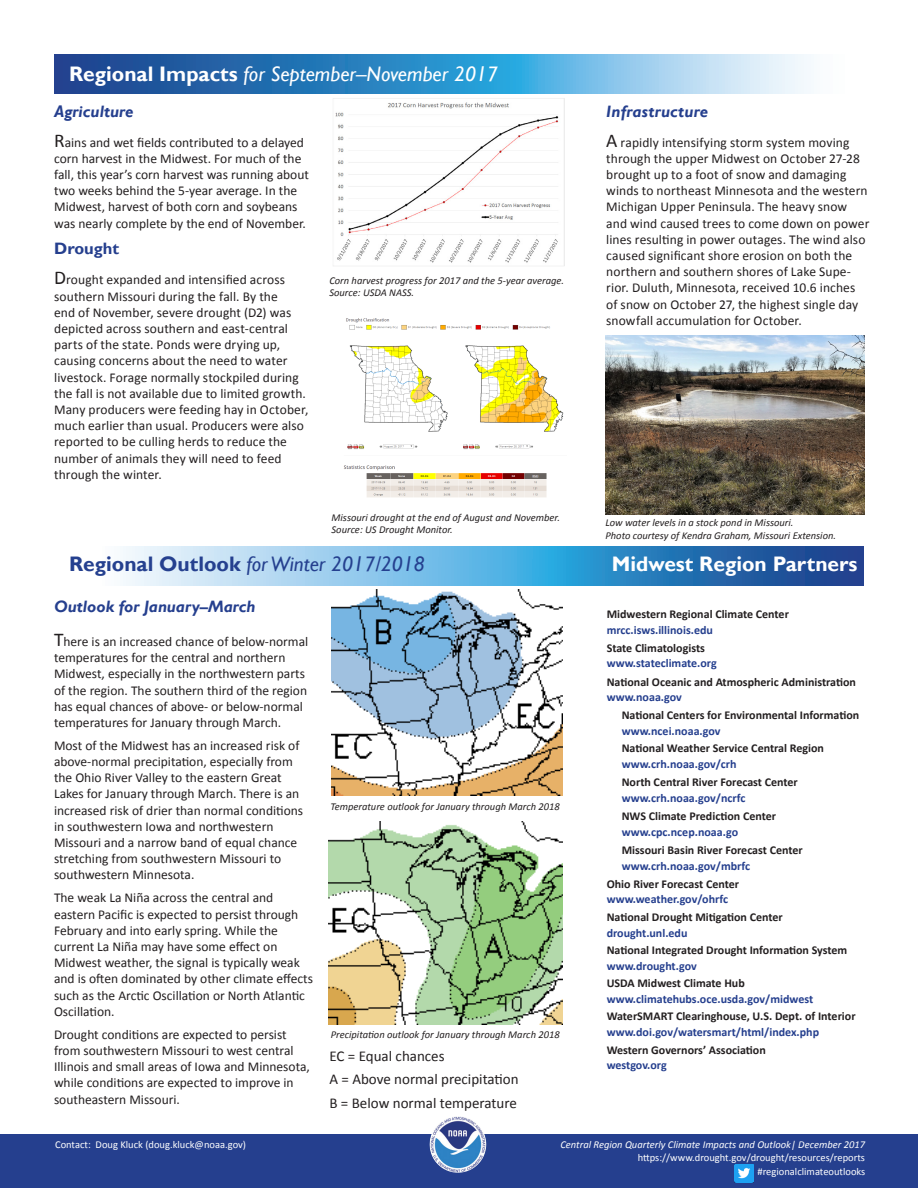
<style>
.page{position:relative;width:918px;height:1188px;background:#fff}
.page>*{position:absolute;margin:0;border:0;box-sizing:border-box;transform-origin:0 0}
.t1{font:italic 21px "Gill Sans";color:#fff}
.t2{font:italic 21px "Gill Sans";color:#25408f}
.t3{font:700 21px "Gill Sans";color:#fff}
.Heading_Left{font:italic 700 16.5px "Gill Sans";color:#253f8e}
.Heading_Left-2{font:700 16.5px "Gill Sans";color:#253f8e}
.t4{font:15px "Calibri";color:#231f20}
.body_text{font:13.5px/16.2px "Calibri";color:#231f20}
.Heading_Left-3{font:13.5px/16.2px "Calibri";letter-spacing:.005em;color:#231f20}
.partners{font:700 12px/15.8px "Calibri";color:#231f20}
.partners-2{font:700 12px/15.8px "Calibri";color:#253f8e}
.body_text-2{font:italic 10.5px/12.6px "Calibri";color:#231f20}
.t5{font:10.5px "Calibri";color:#fff}
.t6{font:italic 10.5px "Calibri";color:#fff}
.s1{font-weight:700;font-style:normal}
.s2{font-size:19.5px}
.s3{color:#253f8e}
.s4{color:#231f20}
</style>
<div class="page">
<div style="left:0;top:1134px;width:918px;height:54px;background:#253f8e"></div>
<svg style="left:54px;top:54px;width:757px;height:40px;background:#5597ca"></svg>
<svg style="left:123px;top:546px;width:741px;height:40px;background:#66a5d3"></svg>
<svg style="left:448px;top:1116px;width:10px;height:3px"></svg>
<img style="left:734px;top:1164px;width:20px;height:18px">
<img style="left:333px;top:98px;width:232px;height:168px">
<img style="left:331px;top:590px;width:232px;height:206px">
<img style="left:329px;top:821px;width:233px;height:204px">
<img style="left:343px;top:318px;width:221px;height:180px">
<img style="left:605px;top:335px;width:260px;height:179px">
<p class="t1" style="left:69px;top:61px;width:430px"><span class="s1">Regional Impacts</span> for September–November 2017</p>
<p class="Heading_Left" style="left:54px;top:101px;width:81px">Agriculture</p>
<p class="body_text" style="left:54px;top:134px;width:256px"><span class="s2">R</span>ains and wet fields contributed to a delayed corn harvest in the Midwest. For much of the fall, this year’s corn harvest was running about two weeks behind the 5-year average. In the Midwest, harvest of both corn and soybeans was nearly complete by the end of November.</p>
<p class="Heading_Left-2" style="left:54px;top:239px;width:66px">Drought</p>
<p class="body_text" style="left:54px;top:272px;width:256px"><span class="s2">D</span>rought expanded and intensified across southern Missouri during the fall. By the<br>end of November, severe drought (D2) was depicted across southern and east-central parts of the state. Ponds were drying up, causing concerns about the need to water livestock. Forage normally stockpiled during the fall is not available due to limited growth.<br>Many producers were feeding hay in October, much earlier than usual. Producers were also reported to be culling herds to reduce the number of animals they will need to feed through the winter.</p>
<p class="body_text-2" style="left:329px;top:274px;width:236px">Corn harvest progress for 2017 and the 5-year average.<br>Source: USDA NASS.</p>
<p class="Heading_Left" style="left:606px;top:101px;width:104px">Infrastructure</p>
<p class="Heading_Left-3" style="left:606px;top:134px;width:265px"><span class="s2">A</span> rapidly intensifying storm system moving through the upper Midwest on October 27-28 brought up to a foot of snow and damaging winds to northeast Minnesota and the western Michigan Upper Peninsula. The heavy snow and wind caused trees to come down on power lines resulting in power outages. The wind also caused significant shore erosion on both the northern and southern shores of Lake Supe&shy;rior. Duluth, Minnesota, received 10.6 inches of snow on October 27, the highest single day snowfall accumulation for October.</p>
<p class="body_text-2" style="left:332px;top:511px;width:230px">Missouri drought at the end of August and November.<br>Source: US Drought Monitor.</p>
<p class="body_text-2" style="left:605px;top:516px;width:232px">Low water levels in a stock pond in Missouri.<br>Photo courtesy of Kendra Graham, Missouri Extension.</p>
<p class="t2" style="left:69px;top:552px;width:357px"><span class="s1">Regional Outlook</span> for Winter 2017/2018</p>
<p class="Heading_Left" style="left:54px;top:597px;width:203px">Outlook for January–March</p>
<p class="body_text" style="left:54px;top:633px;width:256px"><span class="s2">T</span>here is an increased chance of below-normal temperatures for the central and northern Midwest, especially in the northwestern parts of the region. The southern third of the region has equal chances of above- or below-normal temperatures for January through March.</p>
<p class="body_text" style="left:54px;top:737px;width:251px">Most of the Midwest has an increased risk of above-normal precipitation, especially from the Ohio River Valley to the eastern Great Lakes for January through March. There is an increased risk of drier than normal conditions in southwestern Iowa and northwestern Missouri and a narrow band of equal chance stretching from southwestern Missouri to southwestern Minnesota.</p>
<p class="body_text" style="left:54px;top:890px;width:260px">The weak La Niña across the central and eastern Pacific is expected to persist through February and into early spring. While the current La Niña may have some effect on Midwest weather, the signal is typically weak and is often dominated by other climate effects such as the Arctic Oscillation or North Atlantic Oscillation.</p>
<p class="body_text" style="left:54px;top:1026px;width:257px">Drought conditions are expected to persist from southwestern Missouri to west central Illinois and small areas of Iowa and Minnesota, while conditions are expected to improve in southeastern Missouri.</p>
<p class="body_text-2" style="left:330px;top:800px;width:231px">Temperature outlook for January through March 2018</p>
<p class="body_text-2" style="left:331px;top:1028px;width:231px">Precipitation outlook for January through March 2018</p>
<p class="t4" style="left:329px;top:1047px;width:117px">EC = Equal chances</p>
<p class="t4" style="left:329px;top:1070px;width:191px">A = Above normal precipitation</p>
<p class="t4" style="left:329px;top:1093px;width:189px">B = Below normal temperature</p>
<p class="t3" style="left:612px;top:551px;width:247px">Midwest Region Partners</p>
<p class="partners" style="left:607px;top:606px;width:184px">Midwestern Regional Climate Center <span class="s3">mrcc.isws.illinois.edu</span></p>
<p class="partners-2" style="left:607px;top:640px;width:112px"><span class="s4">State Climatologists </span>www.stateclimate.org</p>
<p class="partners" style="left:607px;top:674px;width:251px">National Oceanic and Atmospheric Administration <span class="s3">www.noaa.gov</span></p>
<p class="partners" style="left:622px;top:707px;width:239px">National Centers for Environmental Information <span class="s3">www.ncei.noaa.gov</span></p>
<p class="partners" style="left:622px;top:740px;width:204px">National Weather Service Central Region <span class="s3">www.crh.noaa.gov/crh</span></p>
<p class="partners" style="left:622px;top:774px;width:178px">North Central River Forecast Center <span class="s3">www.crh.noaa.gov/ncrfc</span></p>
<p class="partners" style="left:622px;top:808px;width:156px">NWS Climate Prediction Center <span class="s3">www.cpc.ncep.noaa.go</span></p>
<p class="partners" style="left:622px;top:842px;width:183px">Missouri Basin River Forecast Center <span class="s3">www.crh.noaa.gov/mbrfc</span></p>
<p class="partners" style="left:607px;top:876px;width:134px">Ohio River Forecast Center <span class="s3">www.weather.gov/ohrfc</span></p>
<p class="partners" style="left:607px;top:909px;width:178px">National Drought Mitigation Center <span class="s3">drought.unl.edu</span></p>
<p class="partners" style="left:607px;top:942px;width:242px">National Integrated Drought Information System <span class="s3">www.drought.gov</span></p>
<p class="partners-2" style="left:607px;top:975px;width:208px"><span class="s4">USDA Midwest Climate Hub </span>www.climatehubs.oce.usda.gov/midwest</p>
<p class="partners" style="left:607px;top:1009px;width:250px">WaterSMART Clearinghouse, U.S. Dept. of Interior <span class="s3">www.doi.gov/watersmart/html/index.php</span></p>
<p class="partners" style="left:607px;top:1042px;width:161px">Western Governors’ Association <span class="s3">westgov.org</span></p>
<p class="t5" style="left:55px;top:1138px;width:193px">Contact: Doug Kluck (doug.kluck@noaa.gov)</p>
<p class="t6" style="left:560px;top:1138px;width:306px">Central Region Quarterly Climate Impacts and Outlook| December 2017</p>
<p class="t5" style="left:638px;top:1151px;width:229px">https://www.drought.gov/drought/resources/reports</p>
<p class="t5" style="left:758px;top:1165px;width:109px">#regionalclimateoutlooks</p>
</div>
